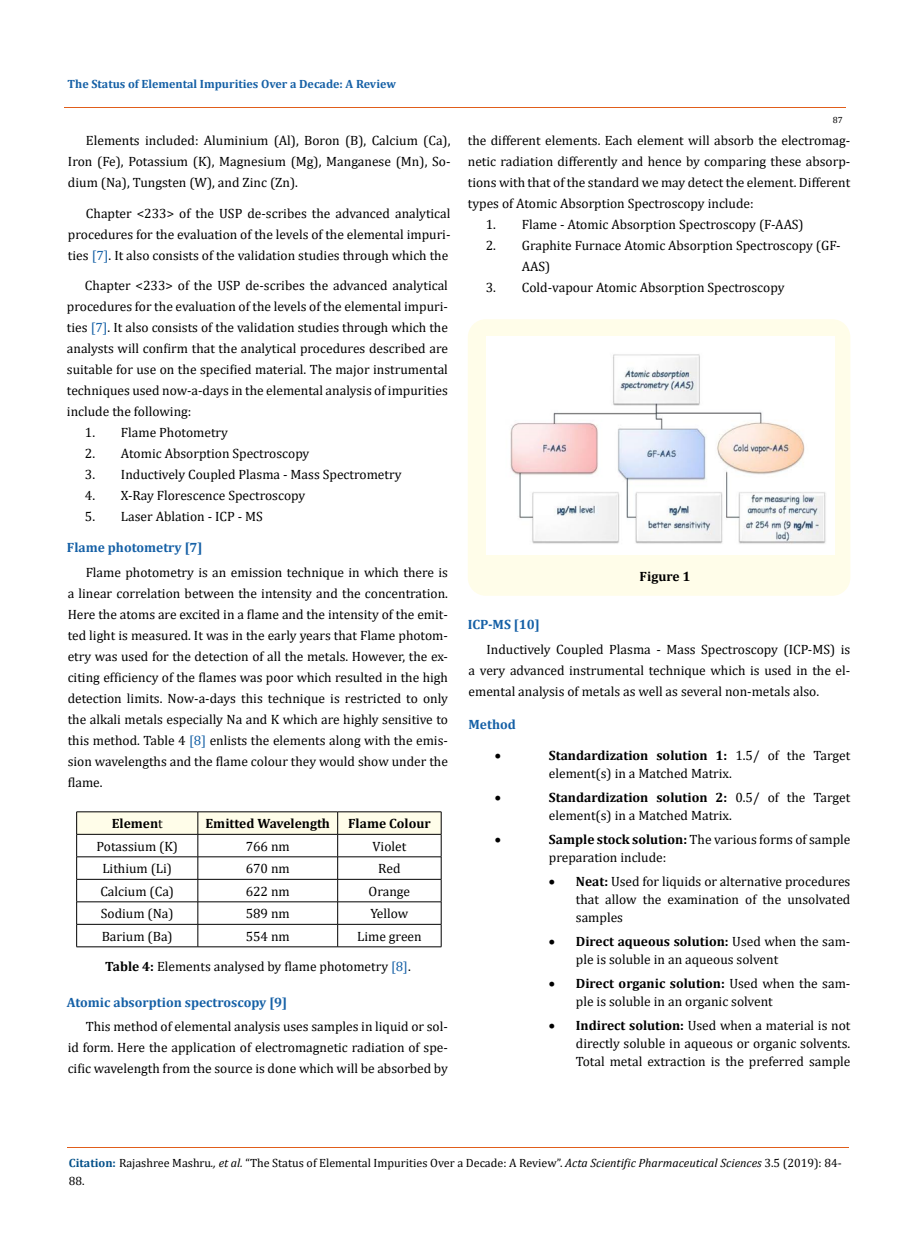
<style>
.page{position:relative;width:917px;height:1260px;background:#fff}
.page>*{position:absolute;margin:0;border:0;box-sizing:border-box;transform-origin:0 0}
.t1{font:13.5px/21px "Cambria";color:#000;text-align:justify}
.t2{font:700 13.5px "Cambria";color:#1560a6}
.t3{font:700 13.5px "Cambria";color:#000}
.t4{font:13.5px "Symbol";color:#000}
.t5{font:12px/18px "Cambria";color:#000}
.t6{font:700 12px "Cambria";color:#1560a6}
.t7{font:9px "Cambria";color:#000}
.s1{color:#1560a6}
.s2{font-weight:400}
.s3{font-weight:700}
.s4{font-weight:700;color:#035089}
.s5{font-style:italic}
</style>
<div class="page">
<hr style="left:64px;top:108px;width:781px;height:1px;background:#e05d1a">
<hr style="left:67px;top:1147px;width:782px;height:1px;background:#e05d1a">
<svg style="left:76px;top:812px;width:366px;height:135px"></svg>
<hr style="left:76px;top:947px;width:122px;height:1px;background:#000">
<hr style="left:198px;top:947px;width:139px;height:1px;background:#000">
<hr style="left:338px;top:947px;width:103px;height:1px;background:#000">
<div style="left:468px;top:319px;width:382px;height:277px;background:#fffde9;border-radius:18px"></div>
<img style="left:486px;top:336px;width:348px;height:219px">
<p class="t6" style="left:68px;top:75px;width:330px">The Status of Elemental Impurities Over a Decade: A Review</p>
<p class="t1" style="left:68px;top:130px;width:384px;text-indent:18px">Elements included: Aluminium (Al), Boron (B), Calcium (Ca), Iron (Fe), Potassium (K), Magnesium (Mg), Manganese (Mn), So&shy;dium (Na), Tungsten (W), and Zinc (Zn).</p>
<p class="t1" style="left:68px;top:203px;width:384px;text-indent:18px">Chapter &lt;233&gt; of the USP de-scribes the advanced analytical procedures for the evaluation of the levels of the elemental impuri&shy;ties <span class="s1">[7]</span>. It also consists of the validation studies through which the</p>
<p class="t1" style="left:67px;top:275px;width:382px;text-indent:18px">Chapter &lt;233&gt; of the USP de-scribes the advanced analytical procedures for the evaluation of the levels of the elemental impuri&shy;ties <span class="s1">[7]</span>. It also consists of the validation studies through which the analysts will confirm that the analytical procedures described are suitable for use on the specified material. The major instrumental techniques used now-a-days in the elemental analysis of impurities include the following:</p>
<p class="t1" style="left:85px;top:422px;width:144px">1. Flame Photometry</p>
<p class="t1" style="left:85px;top:443px;width:226px">2. Atomic Absorption Spectroscopy</p>
<p class="t1" style="left:85px;top:464px;width:318px">3. Inductively Coupled Plasma - Mass Spectrometry</p>
<p class="t1" style="left:85px;top:485px;width:222px">4. X-Ray Florescence Spectroscopy</p>
<p class="t1" style="left:85px;top:506px;width:179px">5. Laser Ablation - ICP - MS</p>
<p class="t2" style="left:67px;top:538px;width:137px">Flame photometry [7]</p>
<p class="t1" style="left:68px;top:561px;width:382px;text-indent:18px">Flame photometry is an emission technique in which there is a linear correlation between the intensity and the concentration.<br>Here the atoms are excited in a flame and the intensity of the emit&shy;ted light is measured. It was in the early years that Flame photom&shy;etry was used for the detection of all the metals. However, the ex&shy;citing efficiency of the flames was poor which resulted in the high detection limits. Now-a-days this technique is restricted to only the alkali metals especially Na and K which are highly sensitive to this method. Table 4 <span class="s1">[8]</span> enlists the elements along with the emis&shy;sion wavelengths and the flame colour they would show under the flame.</p>
<p class="t3" style="left:112px;top:814px;width:53px">Elemen<span class="s2">t</span></p>
<p class="t3" style="left:205px;top:814px;width:126px">Emitted Wavelength</p>
<p class="t3" style="left:348px;top:814px;width:84px">Flame Colour</p>
<p class="t1" style="left:96px;top:836px;width:83px">Potassium (K)</p>
<p class="t1" style="left:246px;top:836px;width:46px">766 nm</p>
<p class="t1" style="left:372px;top:836px;width:35px">Violet</p>
<p class="t1" style="left:102px;top:858px;width:71px">Lithium (Li)</p>
<p class="t1" style="left:246px;top:858px;width:46px">670 nm</p>
<p class="t1" style="left:378px;top:858px;width:24px">Red</p>
<p class="t1" style="left:100px;top:881px;width:75px">Calcium (Ca)</p>
<p class="t1" style="left:246px;top:881px;width:46px">622 nm</p>
<p class="t1" style="left:368px;top:881px;width:43px">Orange</p>
<p class="t1" style="left:101px;top:903px;width:74px">Sodium (Na)</p>
<p class="t1" style="left:246px;top:903px;width:46px">589 nm</p>
<p class="t1" style="left:370px;top:903px;width:39px">Yellow</p>
<p class="t1" style="left:102px;top:926px;width:72px">Barium (Ba)</p>
<p class="t1" style="left:246px;top:926px;width:46px">554 nm</p>
<p class="t1" style="left:357px;top:926px;width:66px">Lime green</p>
<p class="t1" style="left:105px;top:956px;width:307px"><span class="s3">Table 4:</span> Elements analysed by flame photometry <span class="s1">[8]</span>.</p>
<p class="t2" style="left:67px;top:993px;width:222px">Atomic absorption spectroscopy [9]</p>
<p class="t1" style="left:68px;top:1016px;width:382px;text-indent:18px">This method of elemental analysis uses samples in liquid or sol&shy;id form. Here the application of electromagnetic radiation of spe&shy;cific wavelength from the source is done which will be absorbed by</p>
<p class="t7" style="left:832px;top:115px;width:11px">87</p>
<p class="t1" style="left:468px;top:130px;width:384px">the different elements. Each element will absorb the electromag&shy;netic radiation differently and hence by comparing these absorp&shy;tions with that of the standard we may detect the element. Different types of Atomic Absorption Spectroscopy include:</p>
<p class="t1" style="left:486px;top:214px;width:319px">1. Flame - Atomic Absorption Spectroscopy (F-AAS)</p>
<p class="t1" style="left:522px;top:235px;width:320px;text-indent:-36px">2. Graphite Furnace Atomic Absorption Spectroscopy (GF-<br>AAS)</p>
<p class="t1" style="left:486px;top:277px;width:300px">3. Cold-vapour Atomic Absorption Spectroscopy</p>
<p class="t3" style="left:639px;top:566px;width:52px">Figure 1</p>
<p class="t2" style="left:468px;top:615px;width:74px">ICP-MS [10]</p>
<p class="t1" style="left:468px;top:638px;width:383px;text-indent:18px">Inductively Coupled Plasma - Mass Spectroscopy (ICP-MS) is a very advanced instrumental technique which is used in the el&shy;emental analysis of metals as well as several non-metals also.</p>
<p class="t2" style="left:468px;top:715px;width:49px">Method</p>
<p class="t4" style="left:495px;top:746px;width:8px">•</p>
<p class="t1" style="left:549px;top:746px;width:303px;line-height:18px"><span class="s3">Standardization solution 1:</span> 1.5/ of the Target element(s) in a Matched Matrix.</p>
<p class="t4" style="left:495px;top:788px;width:8px">•</p>
<p class="t1" style="left:549px;top:788px;width:303px;line-height:18px"><span class="s3">Standardization solution 2:</span> 0.5/ of the Target element(s) in a Matched Matrix.</p>
<p class="t4" style="left:495px;top:830px;width:8px">•</p>
<p class="t1" style="left:549px;top:830px;width:303px;line-height:18px"><span class="s3">Sample stock solution:</span> The various forms of sample preparation include:</p>
<p class="t1" style="left:576px;top:872px;width:276px;line-height:18px;text-indent:-27px">• <span class="s3">Neat:</span> Used for liquids or alternative procedures that allow the examination of the unsolvated samples</p>
<p class="t1" style="left:576px;top:932px;width:276px;line-height:18px;text-indent:-27px">• <span class="s3">Direct aqueous solution:</span> Used when the sam&shy;ple is soluble in an aqueous solvent</p>
<p class="t1" style="left:576px;top:974px;width:276px;line-height:18px;text-indent:-27px">• <span class="s3">Direct organic solution:</span> Used when the sam&shy;ple is soluble in an organic solvent</p>
<p class="t1" style="left:576px;top:1016px;width:276px;line-height:18px;text-indent:-27px">• <span class="s3">Indirect solution:</span> Used when a material is not directly soluble in aqueous or organic solvents.<br>Total metal extraction is the preferred sample</p>
<p class="t5" style="left:69px;top:1154px;width:774px"><span class="s4">Citation:</span> Rajashree Mashru<span class="s5">., et al.</span> “The Status of Elemental Impurities Over a Decade: A Review”. <span class="s5">Acta Scientific Pharmaceutical Sciences</span> 3.5 (2019): 84-<br>88.</p>
</div>
